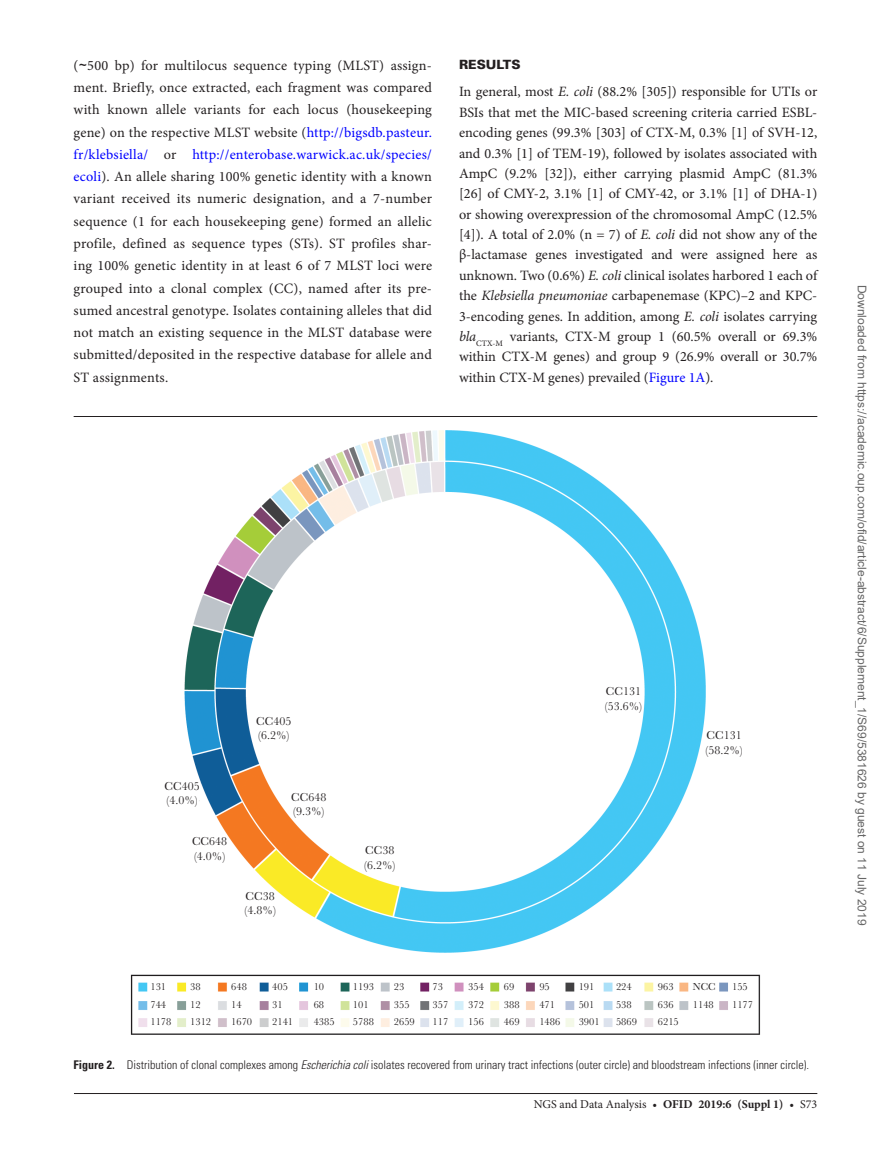
<style>
.page{position:relative;width:891px;height:1174px;background:#fff}
.page>*{position:absolute;margin:0;border:0;box-sizing:border-box;transform-origin:0 0}
.t1{font:14.25px/22.4px "Minion Pro";letter-spacing:.005em;color:#231f20;text-align:justify}
.t2{font:900 12.75px "Univers LT Std";color:#231f20}
.t3{font:300 condensed 12px "Univers LT Std";color:#231f20}
.t4{font:12px "Arial";color:#666}
.t5{font:12px/14.4px "Baskerville MT Std";color:#231f20}
.t6{font:12px "Minion Pro";color:#231f20}
.t7{font:10.5px "Baskerville MT Std";color:#231f20}
.s1{font-family:"Arial Unicode MS"}
.s2{color:#00f}
.s3{font-style:italic}
.s4{font-weight:700}
</style>
<div class="page">
<hr style="left:74px;top:1093px;width:743px;height:1px;background:#231f20">
<hr style="left:74px;top:416px;width:743px;height:1px;background:#231f20">
<img style="left:130px;top:430px;width:631px;height:605px">
<p class="t1" style="left:74px;top:54px;width:360px">(<span class="s1">∼</span>500 bp) for multilocus sequence typing (MLST) assign&shy;ment. Briefly, once extracted, each fragment was compared with known allele variants for each locus (housekeeping gene) on the respective MLST website (<span class="s2">http://bigsdb.pasteur. fr/klebsiella/</span> or <span class="s2">http://enterobase.warwick.ac.uk/species/ ecoli</span>). An allele sharing 100% genetic identity with a known variant received its numeric designation, and a 7-number sequence (1 for each housekeeping gene) formed an allelic profile, defined as sequence types (STs). ST profiles shar&shy;ing 100% genetic identity in at least 6 of 7 MLST loci were grouped into a clonal complex (CC), named after its pre&shy;sumed ancestral genotype. Isolates containing alleles that did not match an existing sequence in the MLST database were submitted/deposited in the respective database for allele and ST assignments.</p>
<p class="t2" style="left:459px;top:56px;width:63px">RESULTS</p>
<p class="t1" style="left:459px;top:82px;width:360px;line-height:20.4px">In general, most <span class="s3">E. coli</span> (88.2% [305]) responsible for UTIs or BSIs that met the MIC-based screening criteria carried ESBL&shy;encoding genes (99.3% [303] of CTX-M, 0.3% [1] of SVH-12, and 0.3% [1] of TEM-19), followed by isolates associated with AmpC (9.2% [32]), either carrying plasmid AmpC (81.3% [26] of CMY-2, 3.1% [1] of CMY-42, or 3.1% [1] of DHA-1) or showing overexpression of the chromosomal AmpC (12.5% [4]). A total of 2.0% (n = 7) of <span class="s3">E. coli</span> did not show any of the β-lactamase genes investigated and were assigned here as unknown. Two (0.6%) <span class="s3">E. coli</span> clinical isolates harbored 1 each of the <span class="s3">Klebsiella pneumoniae</span> carbapenemase (KPC)–2 and KPC-3-encoding genes. In addition, among <span class="s3">E. coli</span> isolates carrying <span class="s3">bla</span><sub>CTX-M</sub> variants, CTX-M group 1 (60.5% overall or 69.3% within CTX-M genes) and group 9 (26.9% overall or 30.7% within CTX-M genes) prevailed (<span class="s2">Figure 1A</span>).</p>
<p class="t5" style="left:165px;top:779px;width:37px">CC405 (4.0%)</p>
<p class="t5" style="left:192px;top:834px;width:37px">CC648 (4.0%)</p>
<p class="t5" style="left:256px;top:714px;width:37px">CC405 (6.2%)</p>
<p class="t5" style="left:291px;top:790px;width:37px">CC648 (9.3%)</p>
<p class="t5" style="left:245px;top:889px;width:33px">CC38 (4.8%)</p>
<p class="t5" style="left:364px;top:843px;width:33px">CC38 (6.2%)</p>
<p class="t5" style="left:605px;top:684px;width:39px">CC131 (53.6%)</p>
<p class="t5" style="left:705px;top:728px;width:39px">CC131 (58.2%)</p>
<p class="t7" style="left:150px;top:980px;width:17px">131</p>
<p class="t7" style="left:190px;top:980px;width:12px">38</p>
<p class="t7" style="left:231px;top:980px;width:17px">648</p>
<p class="t7" style="left:272px;top:980px;width:17px">405</p>
<p class="t7" style="left:314px;top:980px;width:12px">10</p>
<p class="t7" style="left:353px;top:980px;width:22px">1193</p>
<p class="t7" style="left:394px;top:980px;width:12px">23</p>
<p class="t7" style="left:433px;top:980px;width:12px">73</p>
<p class="t7" style="left:468px;top:980px;width:17px">354</p>
<p class="t7" style="left:504px;top:980px;width:12px">69</p>
<p class="t7" style="left:539px;top:980px;width:12px">95</p>
<p class="t7" style="left:579px;top:980px;width:17px">191</p>
<p class="t7" style="left:616px;top:980px;width:17px">224</p>
<p class="t7" style="left:658px;top:980px;width:17px">963</p>
<p class="t7" style="left:693px;top:980px;width:24px">NCC</p>
<p class="t7" style="left:732px;top:980px;width:17px">155</p>
<p class="t7" style="left:150px;top:998px;width:17px">744</p>
<p class="t7" style="left:190px;top:998px;width:12px">12</p>
<p class="t7" style="left:231px;top:998px;width:12px">14</p>
<p class="t7" style="left:272px;top:998px;width:12px">31</p>
<p class="t7" style="left:314px;top:998px;width:12px">68</p>
<p class="t7" style="left:353px;top:998px;width:17px">101</p>
<p class="t7" style="left:394px;top:998px;width:17px">355</p>
<p class="t7" style="left:433px;top:998px;width:17px">357</p>
<p class="t7" style="left:468px;top:998px;width:17px">372</p>
<p class="t7" style="left:504px;top:998px;width:17px">388</p>
<p class="t7" style="left:539px;top:998px;width:17px">471</p>
<p class="t7" style="left:579px;top:998px;width:17px">501</p>
<p class="t7" style="left:616px;top:998px;width:17px">538</p>
<p class="t7" style="left:658px;top:998px;width:17px">636</p>
<p class="t7" style="left:693px;top:998px;width:22px">1148</p>
<p class="t7" style="left:732px;top:998px;width:22px">1177</p>
<p class="t7" style="left:150px;top:1015px;width:23px">1178</p>
<p class="t7" style="left:190px;top:1015px;width:22px">1312</p>
<p class="t7" style="left:231px;top:1015px;width:22px">1670</p>
<p class="t7" style="left:272px;top:1015px;width:22px">2141</p>
<p class="t7" style="left:314px;top:1015px;width:22px">4385</p>
<p class="t7" style="left:353px;top:1015px;width:22px">5788</p>
<p class="t7" style="left:394px;top:1015px;width:22px">2659</p>
<p class="t7" style="left:433px;top:1015px;width:17px">117</p>
<p class="t7" style="left:468px;top:1015px;width:17px">156</p>
<p class="t7" style="left:504px;top:1015px;width:17px">469</p>
<p class="t7" style="left:539px;top:1015px;width:22px">1486</p>
<p class="t7" style="left:579px;top:1015px;width:22px">3901</p>
<p class="t7" style="left:616px;top:1015px;width:22px">5869</p>
<p class="t7" style="left:658px;top:1015px;width:22px">6215</p>
<p class="t3" style="left:74px;top:1057px;width:737px"><span class="s4">Figure 2.</span> Distribution of clonal complexes among <span class="s3">Escherichia coli</span> isolates recovered from urinary tract infections (outer circle) and bloodstream infections (inner circle).</p>
<p class="t6" style="left:534px;top:1096px;width:285px">NGS and Data Analysis • <span class="s4">OFID 2019:6 (Suppl 1)</span> • S73</p>
<p class="t4" style="left:866px;top:285px;width:642px;rotate:90deg">Downloaded from https://academic.oup.com/ofid/article-abstract/6/Supplement_1/S69/5381626 by guest on 11 July 2019</p>
</div>
